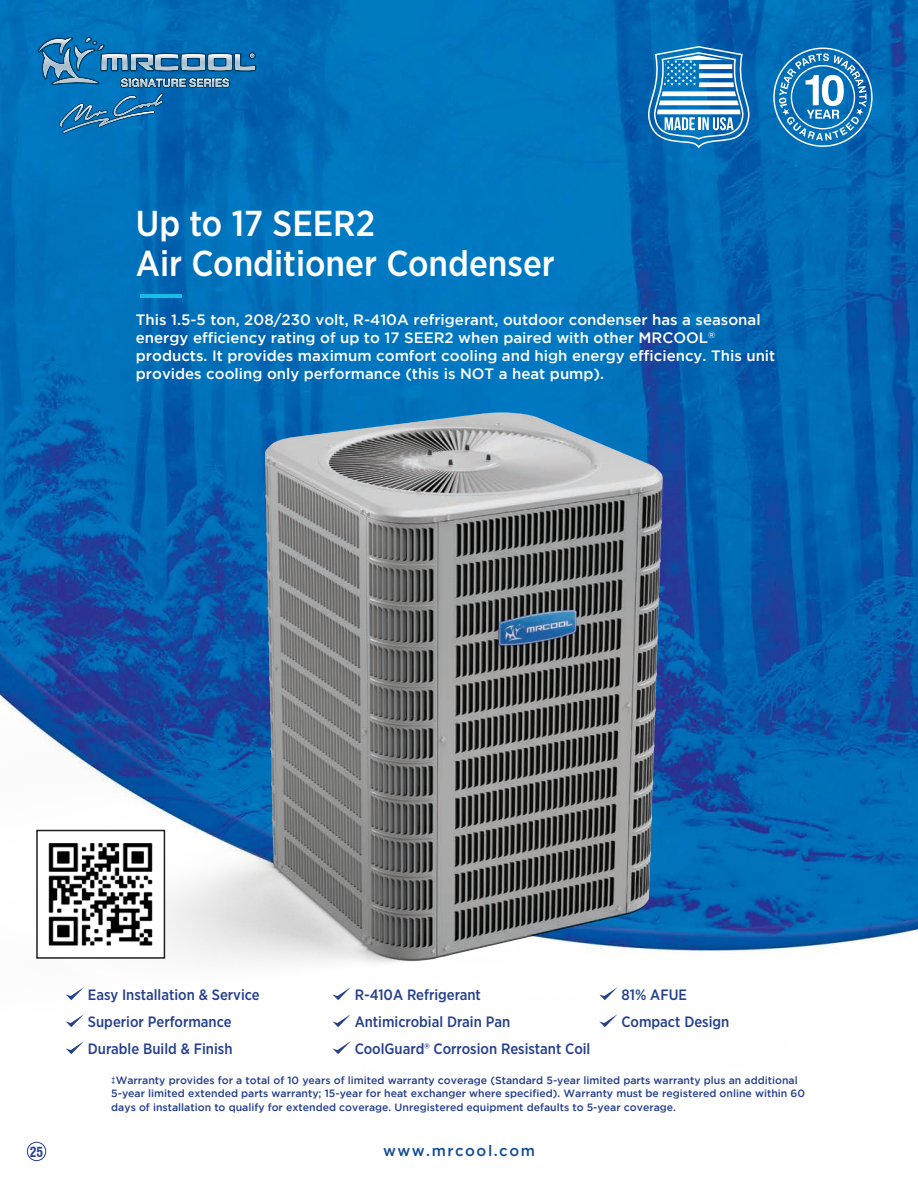
<style>
.page{position:relative;width:918px;height:1188px;background:#fff}
.page>*{position:absolute;margin:0;border:0;box-sizing:border-box;transform-origin:0 0}
.t1{font:500 36px "Gotham Narrow";color:#fff}
.t2{font:500 15px/18px "Gotham";color:#fff}
.t3{font:500 15px "Gotham Narrow";color:#253f8e}
.t4{font:500 15px "Gotham";letter-spacing:.1em;color:#124c98}
.t5{font:700 condensed 13.5px "Swiss 721 BT";color:#253f8e}
.t6{font:500 10.5px/13.5px "Gotham";color:#253f8e}
</style>
<div class="page">
<img style="left:0;top:0;width:918px;height:1162px">
<div style="left:27px;top:1142px;width:19px;height:19px;background:#fff;border-radius:50%"></div>
<div style="left:27px;top:1142px;width:19px;height:19px;border:1px solid #253f8e;border-radius:50%"></div>
<img style="left:0;top:412px;width:904px;height:721px">
<hr style="left:140px;top:294px;width:42px;height:4px;background:#16bfe8">
<svg style="left:37px;top:37px;width:219px;height:97px;background:#1f78b3"></svg>
<svg style="left:66px;top:987px;width:18px;height:13px"></svg>
<svg style="left:66px;top:1014px;width:18px;height:13px"></svg>
<svg style="left:66px;top:1041px;width:18px;height:13px"></svg>
<svg style="left:332px;top:987px;width:19px;height:13px"></svg>
<svg style="left:332px;top:1014px;width:19px;height:13px"></svg>
<svg style="left:332px;top:1041px;width:19px;height:13px"></svg>
<svg style="left:599px;top:987px;width:19px;height:13px"></svg>
<svg style="left:599px;top:1014px;width:19px;height:13px"></svg>
<svg style="left:773px;top:48px;width:100px;height:99px;background:#398bc5"></svg>
<svg style="left:648px;top:46px;width:102px;height:102px"></svg>
<img style="left:39px;top:833px;width:123px;height:123px">
<div style="left:36px;top:830px;width:129px;height:129px;border:2px solid #231f20"></div>
<p class="t1" style="left:136px;top:200px;width:241px">Up to 17 SEER2</p>
<p class="t1" style="left:136px;top:241px;width:421px">Air Conditioner Condenser</p>
<p class="t2" style="left:136px;top:311px;width:641px">This 1.5-5 ton, 208/230 volt, R-410A refrigerant, outdoor condenser has a seasonal energy efficiency rating of up to 17 SEER2 when paired with other MRCOOL<sup>® </sup>products. It provides maximum comfort cooling and high energy efficiency. This unit provides cooling only performance (this is NOT a heat pump).</p>
<p class="t3" style="left:88px;top:985px;width:173px">Easy Installation &amp; Service</p>
<p class="t3" style="left:88px;top:1012px;width:145px">Superior Performance</p>
<p class="t3" style="left:88px;top:1039px;width:146px">Durable Build &amp; Finish</p>
<p class="t3" style="left:355px;top:985px;width:128px">R-410A Refrigerant</p>
<p class="t3" style="left:355px;top:1012px;width:157px">Antimicrobial Drain Pan</p>
<p class="t3" style="left:355px;top:1039px;width:237px">CoolGuard® Corrosion Resistant Coil</p>
<p class="t3" style="left:621px;top:985px;width:67px">81% AFUE</p>
<p class="t3" style="left:621px;top:1012px;width:109px">Compact Design</p>
<p class="t6" style="left:111px;top:1073px;width:695px">‡Warranty provides for a total of 10 years of limited warranty coverage (Standard 5-year limited parts warranty plus an additional<br>5-year limited extended parts warranty; 15-year for heat exchanger where specified). Warranty must be registered online within 60 days of installation to qualify for extended coverage. Unregistered equipment defaults to 5-year coverage.</p>
<p class="t5" style="left:30px;top:1144px;width:15px">25</p>
<p class="t4" style="left:383px;top:1142px;width:153px">www.mrcool.com</p>
</div>
